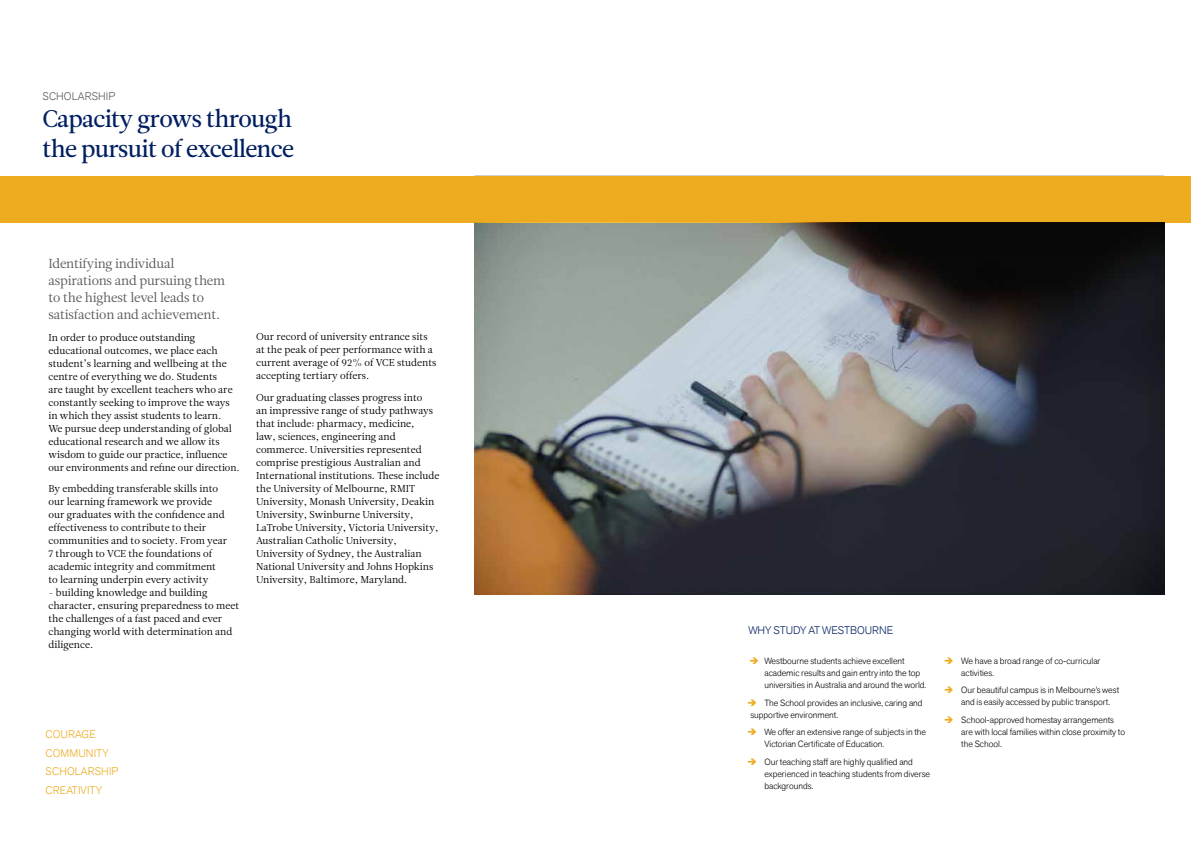
<style>
.page{position:relative;width:1191px;height:842px;background:#fff}
.page>*{position:absolute;margin:0;border:0;box-sizing:border-box;transform-origin:0 0}
.t1{font:24px/29.7px "Leitura News Roman 2";letter-spacing:-.03em;color:#001f60}
.t2{font:13px/17px "Leitura News Roman 1";letter-spacing:-.015em;color:#58595b}
.t3{font:300 11px/18.7px "Akzid Grtsk Next";letter-spacing:.01em;color:#edab20}
.t4{font:300 11px "Akzid Grtsk Next";color:#001f60}
.t5{font:300 11px "Akzid Grtsk Next";letter-spacing:.01em;color:#58595b}
.t6{font:10px/13px "Leitura News Roman 1";color:#000}
.t7{font:300 9px/12px "Akzid Grtsk Next";color:#000}
</style>
<div class="page">
<img style="left:474px;top:254px;width:690px;height:341px">
<div style="left:0;top:176px;width:1191px;height:47px;background:#edab20"></div>
<svg style="left:476px;top:222px;width:686px;height:30px;background:#4f524c"></svg>
<div style="left:474px;top:176px;width:690px;height:78px;border:1px solid #000"></div>
<p class="t5" style="left:43px;top:89px;width:74px">SCHOLARSHIP</p>
<h1 class="t1" style="left:43px;top:104px;width:253px">Capacity grows through the pursuit of excellence</h1>
<h2 class="t2" style="left:48px;top:255px;width:178px">Identifying individual aspirations and pursuing them to the highest level leads to satisfaction and achievement.</h2>
<p class="t6" style="left:48px;top:331px;width:193px">In order to produce outstanding educational outcomes, we place each student’s learning and wellbeing at the centre of everything we do. Students<br>are taught by excellent teachers who are constantly seeking to improve the ways in which they assist students to learn.<br>We pursue deep understanding of global educational research and we allow its wisdom to guide our practice, influence our environments and refine our direction.</p>
<p class="t6" style="left:48px;top:482px;width:180px">By embedding transferable skills into our learning framework we provide our graduates with the confidence and effectiveness to contribute to their communities and to society. From year 7 through to VCE the foundations of academic integrity and commitment to learning underpin every activity</p>
<p class="t6" style="left:48px;top:586px;width:192px">- building knowledge and building character, ensuring preparedness to meet the challenges of a fast paced and ever changing world with determination and diligence.</p>
<p class="t6" style="left:256px;top:330px;width:182px">Our record of university entrance sits at the peak of peer performance with a current average of 92% of VCE students accepting tertiary offers.</p>
<p class="t6" style="left:256px;top:391px;width:185px">Our graduating classes progress into<br>an impressive range of study pathways that include: pharmacy, medicine,<br>law, sciences, engineering and commerce. Universities represented comprise prestigious Australian and International institutions. These include the University of Melbourne, RMIT University, Monash University, Deakin University, Swinburne University, LaTrobe University, Victoria University, Australian Catholic University, University of Sydney, the Australian National University and Johns Hopkins University, Baltimore, Maryland.</p>
<p class="t3" style="left:46px;top:725px;width:74px">COURAGE<br>COMMUNITY<br>SCHOLARSHIP<br>CREATIVITY</p>
<p class="t4" style="left:748px;top:623px;width:146px">WHY STUDY AT WESTBOURNE</p>
<p class="t7" style="left:764px;top:655px;width:163px">Westbourne students achieve excellent academic results and gain entry into the top universities in Australia and around the world.</p>
<p class="t7" style="left:750px;top:696px;width:174px;text-indent:14px">The School provides an inclusive, caring and supportive environment.</p>
<p class="t7" style="left:764px;top:726px;width:163px">We offer an extensive range of subjects in the<br>Victorian Certificate of Education.</p>
<p class="t7" style="left:764px;top:756px;width:167px">Our teaching staff are highly qualified and experienced in teaching students from diverse backgrounds.</p>
<p class="t7" style="left:961px;top:654px;width:141px">We have a broad range of co-curricular activities.</p>
<p class="t7" style="left:961px;top:684px;width:159px">Our beautiful campus is in Melbourne’s west and is easily accessed by public transport.</p>
<p class="t7" style="left:961px;top:714px;width:165px">School-approved homestay arrangements are with local families within close proximity to the School.</p>
</div>
